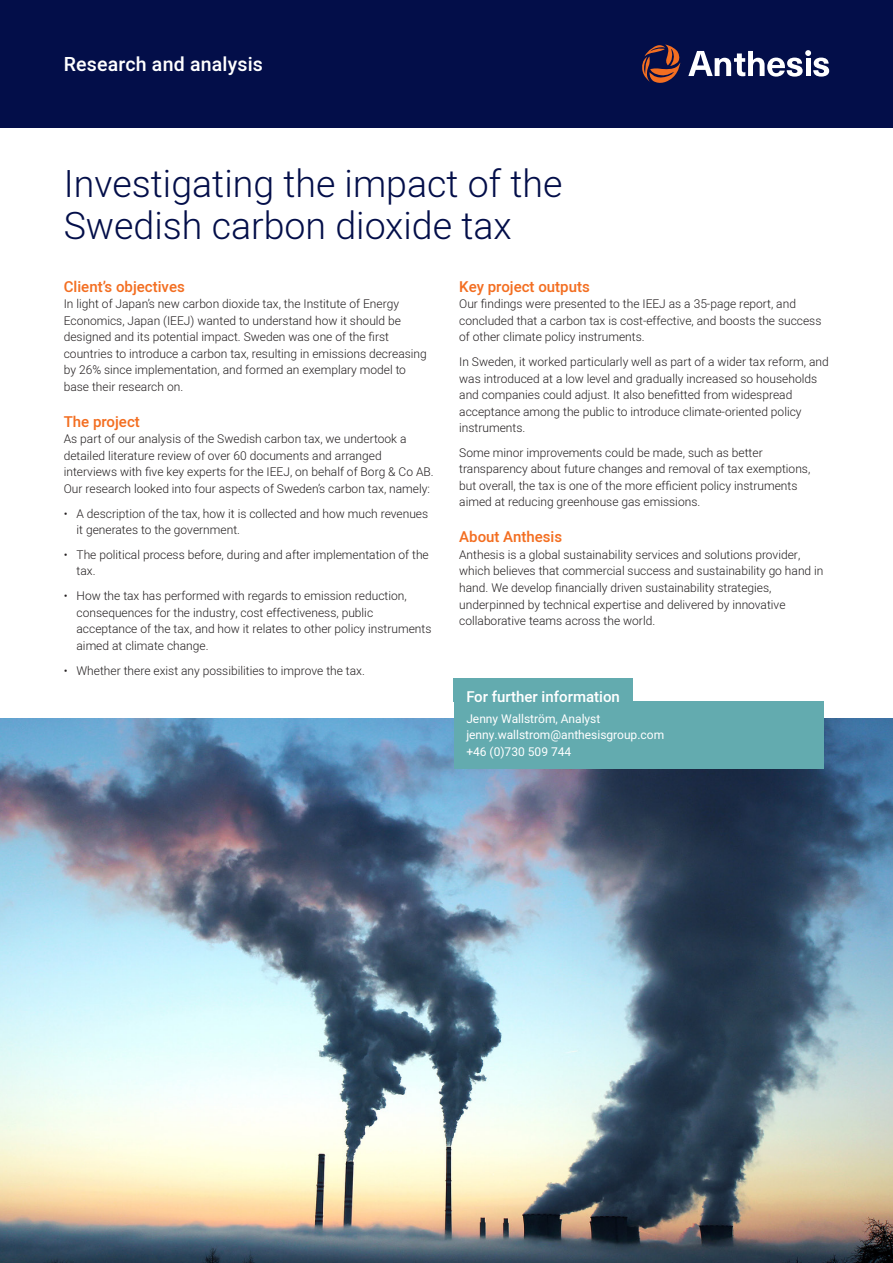
<style>
.page{position:relative;width:893px;height:1263px;background:#fff}
.page>*{position:absolute;margin:0;border:0;box-sizing:border-box;transform-origin:0 0}
.t1{font:300 37.5px/42px "Heebo";color:#030e49}
.Page_Header{font:500 19.5px "Heebo";letter-spacing:.01em;color:#fff}
.t2{font:500 15px "Heebo";color:#f36e21}
.t3{font:500 15px "Heebo";color:#fff}
.Body_Text_Bullet{font:300 12px/16.5px "Heebo";color:#231f20}
.t4{font:12px "Heebo";color:#fff}
</style>
<div class="page">
<img style="left:0;top:718px;width:893px;height:545px">
<div style="left:0;top:0;width:893px;height:128px;background:#030e49"></div>
<svg style="left:642px;top:45px;width:39px;height:38px"></svg>
<svg style="left:688px;top:50px;width:141px;height:27px"></svg>
<div style="left:454px;top:702px;width:369px;height:67px;background:#63abaf"></div>
<div style="left:454px;top:678px;width:179px;height:24px;background:#63abaf"></div>
<p class="Page_Header" style="left:64px;top:50px;width:201px">Research and analysis</p>
<p class="t1" style="left:64px;top:162px;width:500px">Investigating the impact of the<br>Swedish carbon dioxide tax</p>
<p class="t2" style="left:64px;top:276px;width:123px">Client’s objectives</p>
<p class="Body_Text_Bullet" style="left:64px;top:296px;width:365px">In light of Japan’s new carbon dioxide tax, the Institute of Energy Economics, Japan (IEEJ) wanted to understand how it should be designed and its potential impact. Sweden was one of the first countries to introduce a carbon tax, resulting in emissions decreasing by 26% since implementation, and formed an exemplary model to base their research on.</p>
<p class="t2" style="left:64px;top:411px;width:78px">The project</p>
<p class="Body_Text_Bullet" style="left:64px;top:431px;width:371px">As part of our analysis of the Swedish carbon tax, we undertook a detailed literature review of over 60 documents and arranged interviews with five key experts for the IEEJ, on behalf of Borg &amp; Co AB.<br>Our research looked into four aspects of Sweden’s carbon tax, namely:</p>
<p class="Body_Text_Bullet" style="left:77px;top:505px;width:353px;text-indent:-13px">• A description of the tax, how it is collected and how much revenues it generates to the government.</p>
<p class="Body_Text_Bullet" style="left:77px;top:546px;width:354px;text-indent:-13px">• The political process before, during and after implementation of the tax.</p>
<p class="Body_Text_Bullet" style="left:77px;top:587px;width:356px;text-indent:-13px">• How the tax has performed with regards to emission reduction, consequences for the industry, cost effectiveness, public acceptance of the tax, and how it relates to other policy instruments aimed at climate change.</p>
<p class="Body_Text_Bullet" style="left:64px;top:662px;width:303px">• Whether there exist any possibilities to improve the tax.</p>
<p class="t2" style="left:459px;top:276px;width:132px">Key project outputs</p>
<p class="Body_Text_Bullet" style="left:459px;top:296px;width:364px">Our findings were presented to the IEEJ as a 35-page report, and concluded that a carbon tax is cost-effective, and boosts the success of other climate policy instruments.</p>
<p class="Body_Text_Bullet" style="left:459px;top:353px;width:371px">In Sweden, it worked particularly well as part of a wider tax reform, and was introduced at a low level and gradually increased so households and companies could adjust. It also benefitted from widespread acceptance among the public to introduce climate-oriented policy instruments.</p>
<p class="Body_Text_Bullet" style="left:459px;top:444px;width:353px">Some minor improvements could be made, such as better transparency about future changes and removal of tax exemptions, but overall, the tax is one of the more efficient policy instruments aimed at reducing greenhouse gas emissions.</p>
<p class="t2" style="left:459px;top:527px;width:104px">About Anthesis</p>
<p class="Body_Text_Bullet" style="left:459px;top:546px;width:366px">Anthesis is a global sustainability services and solutions provider, which believes that commercial success and sustainability go hand in hand. We develop financially driven sustainability strategies, underpinned by technical expertise and delivered by innovative collaborative teams across the world.</p>
<p class="t3" style="left:466px;top:686px;width:155px">For further information</p>
<p class="t4" style="left:466px;top:710px;width:136px">Jenny Wallström, Analyst</p>
<p class="t4" style="left:466px;top:727px;width:199px">jenny.wallstrom@anthesisgroup.com</p>
<p class="t4" style="left:466px;top:743px;width:106px">+46 (0)730 509 744</p>
</div>
